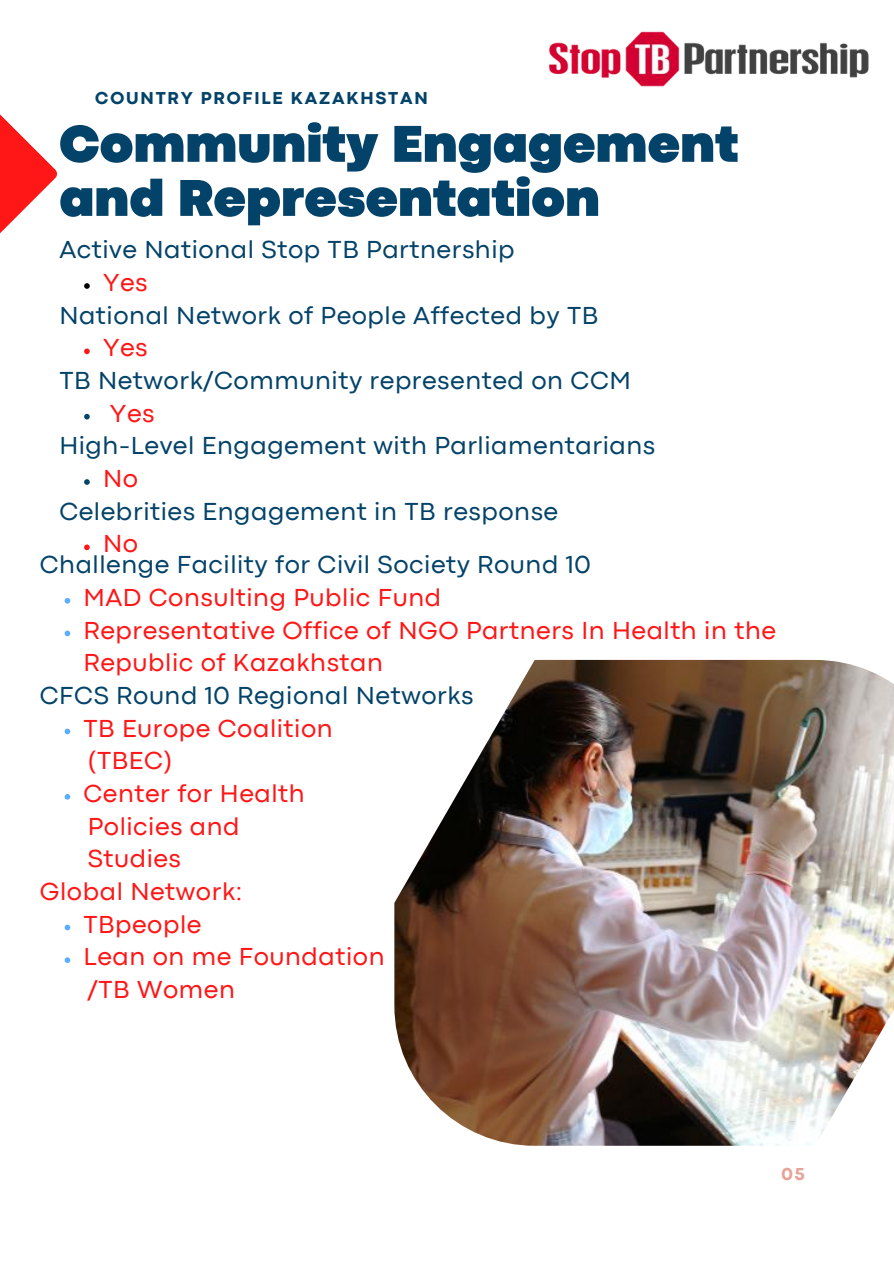
<style>
.page{position:relative;width:894px;height:1264px;background:#fff}
.page>*{position:absolute;margin:0;border:0;box-sizing:border-box;transform-origin:0 0}
.t1{font:900 54px/54px "Codec Pro";color:#044369}
.t2{font:25.65px "Codec Pro";letter-spacing:.02em;color:#044369}
.t3{font:25.65px/32.7px "Codec Pro";letter-spacing:.02em;color:#ff1616}
.t4{font:800 18px "Codec Pro";letter-spacing:.1em;color:#044369}
.t5{font:800 18px "Codec Pro";color:#e8a399}
</style>
<div class="page">
<svg style="left:0;top:114px;width:57px;height:120px"></svg>
<img style="left:394px;top:660px;width:499px;height:485px">
<img style="left:549px;top:31px;width:320px;height:56px">
<svg style="left:84px;top:283px;width:6px;height:6px"></svg>
<svg style="left:84px;top:348px;width:6px;height:6px"></svg>
<svg style="left:84px;top:414px;width:6px;height:5px"></svg>
<svg style="left:84px;top:479px;width:6px;height:6px"></svg>
<svg style="left:84px;top:544px;width:6px;height:6px"></svg>
<svg style="left:65px;top:598px;width:5px;height:5px"></svg>
<svg style="left:65px;top:630px;width:5px;height:6px"></svg>
<svg style="left:65px;top:728px;width:5px;height:6px"></svg>
<svg style="left:65px;top:794px;width:5px;height:5px"></svg>
<svg style="left:65px;top:924px;width:5px;height:6px"></svg>
<svg style="left:65px;top:957px;width:5px;height:6px"></svg>
<p class="t4" style="left:95px;top:92px;width:334px">COUNTRY PROFILE KAZAKHSTAN</p>
<h1 class="t1" style="left:59px;top:121px;width:680px">Community Engagement and Representation</h1>
<p class="t2" style="left:59px;top:241px;width:456px">Active National Stop TB Partnership</p>
<p class="t3" style="left:103px;top:268px;width:46px">Yes</p>
<p class="t2" style="left:59px;top:306px;width:540px">National Network of People Affected by TB</p>
<p class="t3" style="left:103px;top:333px;width:46px">Yes</p>
<p class="t2" style="left:59px;top:371px;width:573px">TB Network/Community represented on CCM</p>
<p class="t3" style="left:110px;top:399px;width:46px">Yes</p>
<p class="t2" style="left:59px;top:437px;width:597px">High-Level Engagement with Parliamentarians</p>
<p class="t3" style="left:103px;top:464px;width:37px">No</p>
<p class="t2" style="left:59px;top:502px;width:500px">Celebrities Engagement in TB response</p>
<p class="t3" style="left:103px;top:529px;width:37px">No</p>
<p class="t2" style="left:40px;top:555px;width:552px">Challenge Facility for Civil Society Round 10</p>
<p class="t3" style="left:83px;top:583px;width:694px">MAD Consulting Public Fund<br>Representative Office of NGO Partners In Health in the<br>Republic of Kazakhstan</p>
<p class="t2" style="left:40px;top:686px;width:435px">CFCS Round 10 Regional Networks</p>
<p class="t3" style="left:83px;top:713px;width:251px">TB Europe Coalition</p>
<p class="t3" style="left:88px;top:746px;width:86px">(TBEC)</p>
<p class="t3" style="left:83px;top:779px;width:223px">Center for Health</p>
<p class="t3" style="left:88px;top:811px;width:153px">Policies and</p>
<p class="t3" style="left:88px;top:844px;width:95px">Studies</p>
<p class="t3" style="left:40px;top:876px;width:204px">Global Network:</p>
<p class="t3" style="left:83px;top:909px;width:302px">TBpeople<br>Lean on me Foundation</p>
<p class="t3" style="left:88px;top:974px;width:149px">/TB Women</p>
<p class="t5" style="left:781px;top:1167px;width:25px">05</p>
</div>
